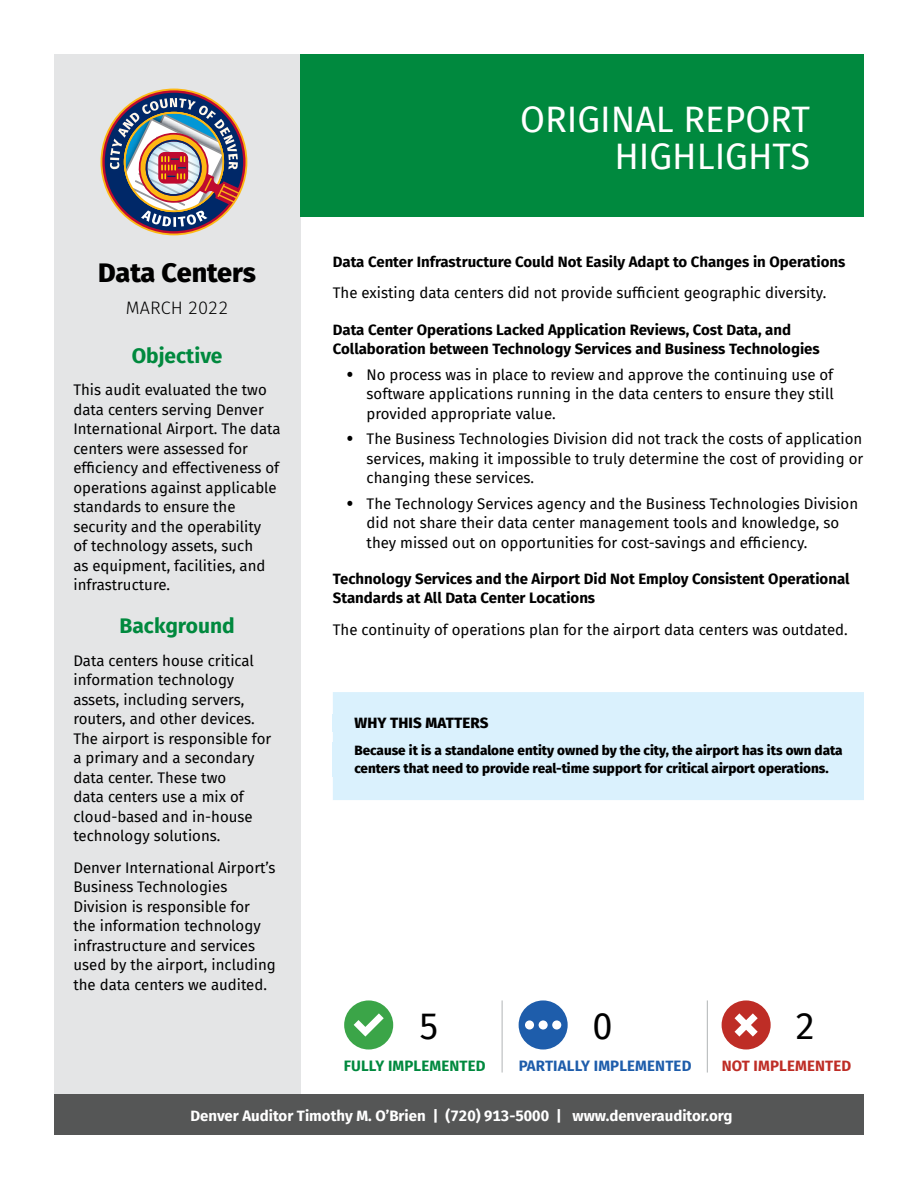
<style>
.page{position:relative;width:918px;height:1188px;background:#fff}
.page>*{position:absolute;margin:0;border:0;box-sizing:border-box;transform-origin:0 0}
.HIGHLIGHTS_Page_Head{font:36px "Fira Sans";color:#fff}
.Highlights_Action_Si{font:36px "Fira Sans";color:#000}
.HIGHLIGHTS_Report_Ti{font:800 27px "Fira Sans";letter-spacing:-.01em;color:#000}
.HIGHLIGHTS_green_sub{font:700 21px "Fira Sans";color:#00893e}
.HIGHLIGHTS_Month_Yea{font:300 18px "Fira Sans";letter-spacing:.005em;color:#000}
.t1{font:15px/19.5px "Fira Sans";color:#000}
.HIGHLIGHTS_finding_t{font:700 15px/19.5px "Fira Sans";color:#000}
.t2{font:700 15px "Fira Sans";color:#fff}
.Highlights_ActionSin{font:700 15px "Fira Sans";letter-spacing:.01em;color:#1e5dab}
.Highlights_ActionSin-2{font:700 15px "Fira Sans";letter-spacing:.01em;color:#00893e}
.SIDEBAR_title__blue{font:800 15px "Fira Sans";letter-spacing:.01em;color:#000}
.Highlights_ActionSin-3{font:700 15px "Fira Sans";letter-spacing:.01em;color:#be2d26}
.SIDEBAR_text__blue{font:800 13.5px/18px "Fira Sans";color:#000}
.s1{font-size:21.75px}
</style>
<div class="page">
<div style="left:54px;top:54px;width:246px;height:1040px;background:#e4e5e6"></div>
<div style="left:54px;top:1094px;width:810px;height:41px;background:#555656"></div>
<div style="left:300px;top:54px;width:564px;height:162px;background:#00893e"></div>
<svg style="left:102px;top:90px;width:144px;height:144px"></svg>
<div style="left:105px;top:93px;width:138px;height:138px;background:#002868;border-radius:50%"></div>
<svg style="left:110px;top:98px;width:130px;height:129px"></svg>
<div style="left:333px;top:692px;width:531px;height:36px;background:#daf1fd"></div>
<div style="left:333px;top:742px;width:531px;height:35px;background:#daf1fd"></div>
<div style="left:333px;top:719px;width:531px;height:36px;background:#daf1fd"></div>
<div style="left:333px;top:773px;width:531px;height:27px;background:#daf1fd"></div>
<div style="left:344px;top:1000px;width:49px;height:50px;background:#3ba548;border-radius:50%"></div>
<svg style="left:354px;top:1013px;width:30px;height:24px"></svg>
<div style="left:519px;top:1000px;width:49px;height:50px;background:#1e5dab;border-radius:50%"></div>
<div style="left:525px;top:1020px;width:9px;height:10px;background:#fff;border-radius:50%"></div>
<div style="left:539px;top:1020px;width:9px;height:10px;background:#fff;border-radius:50%"></div>
<div style="left:552px;top:1020px;width:9px;height:10px;background:#fff;border-radius:50%"></div>
<div style="left:722px;top:1000px;width:49px;height:50px;background:#be2d26;border-radius:50%"></div>
<svg style="left:735px;top:1013px;width:23px;height:24px"></svg>
<hr style="left:502px;top:1000px;width:1px;height:73px;background:#b1b4b6">
<hr style="left:707px;top:1000px;width:1px;height:73px;background:#b1b4b6">
<h2 class="HIGHLIGHTS_Report_Ti" style="left:98px;top:249px;width:160px">Data Centers</h2>
<h2 class="HIGHLIGHTS_Month_Yea" style="left:126px;top:295px;width:104px">MARCH 2022</h2>
<h3 class="HIGHLIGHTS_green_sub" style="left:132px;top:338px;width:92px">Objective</h3>
<p class="t1" style="left:73px;top:380px;width:209px">This audit evaluated the two data centers serving Denver<br>International Airport. The data centers were assessed for efficiency and effectiveness of operations against applicable standards to ensure the security and the operability<br>of technology assets, such<br>as equipment, facilities, and infrastructure.</p>
<h3 class="HIGHLIGHTS_green_sub" style="left:120px;top:608px;width:117px">Background</h3>
<p class="t1" style="left:73px;top:650px;width:199px">Data centers house critical information technology assets, including servers, routers, and other devices.<br>The airport is responsible for a primary and a secondary data center. These two<br>data centers use a mix of cloud-based and in-house technology solutions.</p>
<p class="t1" style="left:73px;top:857px;width:204px">Denver International Airport’s<br>Business Technologies<br>Division is responsible for the information technology infrastructure and services used by the airport, including the data centers we audited.</p>
<h1 class="HIGHLIGHTS_Page_Head" style="left:520px;top:92px;width:291px">ORIGINAL REPORT</h1>
<h1 class="HIGHLIGHTS_Page_Head" style="left:614px;top:130px;width:197px">HIGHLIGHTS</h1>
<h4 class="HIGHLIGHTS_finding_t" style="left:333px;top:251px;width:514px">Data Center Infrastructure Could Not Easily Adapt to Changes in Operations</h4>
<p class="t1" style="left:333px;top:283px;width:495px">The existing data centers did not provide sufficient geographic diversity.</p>
<h4 class="HIGHLIGHTS_finding_t" style="left:333px;top:319px;width:488px">Data Center Operations Lacked Application Reviews, Cost Data, and<br>Collaboration between Technology Services and Business Technologies</h4>
<p class="t1" style="left:367px;top:364px;width:469px;text-align:justify;text-indent:-20px"><span class="s1">•</span> No process was in place to review and approve the continuing use of software applications running in the data centers to ensure they still provided appropriate value.</p>
<p class="t1" style="left:367px;top:429px;width:498px;text-align:justify;text-indent:-20px"><span class="s1">•</span> The Business Technologies Division did not track the costs of application services, making it impossible to truly determine the cost of providing or changing these services.</p>
<p class="t1" style="left:367px;top:493px;width:493px;text-indent:-20px"><span class="s1">•</span> The Technology Services agency and the Business Technologies Division did not share their data center management tools and knowledge, so they missed out on opportunities for cost-savings and efficiency.</p>
<h4 class="HIGHLIGHTS_finding_t" style="left:333px;top:568px;width:518px">Technology Services and the Airport Did Not Employ Consistent Operational<br>Standards at All Data Center Locations</h4>
<p class="t1" style="left:333px;top:620px;width:516px">The continuity of operations plan for the airport data centers was outdated.</p>
<h3 class="SIDEBAR_title__blue" style="left:355px;top:710px;width:135px">WHY THIS MATTERS</h3>
<p class="SIDEBAR_text__blue" style="left:354px;top:740px;width:490px">Because it is a standalone entity owned by the city, the airport has its own data centers that need to provide real-time support for critical airport operations.</p>
<h3 class="Highlights_Action_Si" style="left:419px;top:999px;width:22px">5</h3>
<h4 class="Highlights_ActionSin-2" style="left:344px;top:1053px;width:143px">FULLY IMPLEMENTED</h4>
<h3 class="Highlights_Action_Si" style="left:593px;top:999px;width:22px">0</h3>
<h4 class="Highlights_ActionSin" style="left:519px;top:1053px;width:174px">PARTIALLY IMPLEMENTED</h4>
<h3 class="Highlights_Action_Si" style="left:795px;top:999px;width:22px">2</h3>
<h4 class="Highlights_ActionSin-3" style="left:722px;top:1053px;width:131px">NOT IMPLEMENTED</h4>
<p class="t2" style="left:190px;top:1103px;width:544px">Denver Auditor Timothy M. O’Brien | (720) 913-5000 | www.denverauditor.org</p>
</div>
